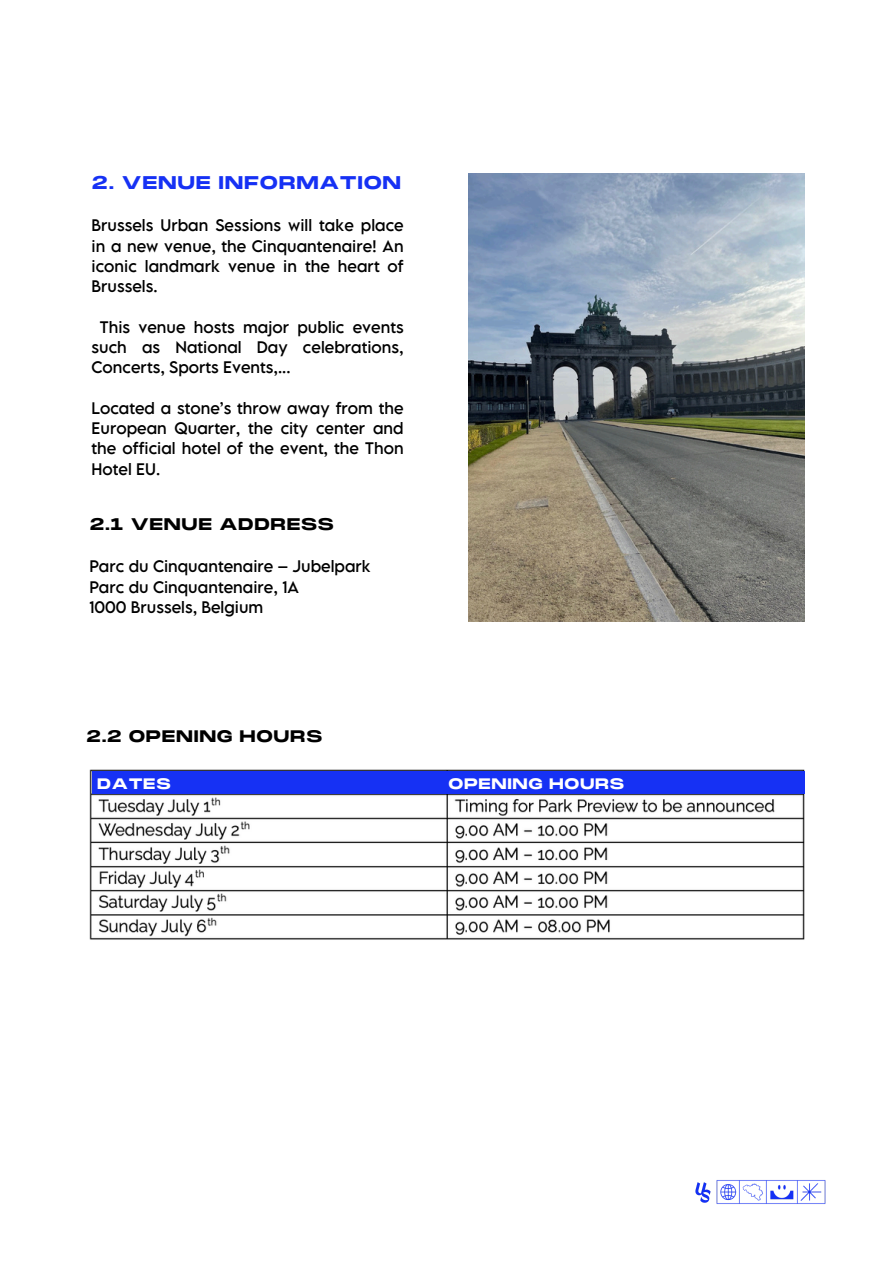
<style>
.page{position:relative;width:894px;height:1264px;background:#fff}
.page>*{position:absolute;margin:0;border:0;box-sizing:border-box;transform-origin:0 0}
.t1{font:700 18px "PP Monument Extended";color:#1631f4}
.t2{font:700 16.5px "PP Monument Extended";color:#000}
.t3{font:700 16.35px "PP Monument Extended";color:#000}
.t4{font:14.85px/20.2px "LEMONMILK Pro FTR";color:#000;text-align:justify}
.t5{font:700 14.85px "PP Monument Extended";color:#fff}
</style>
<div class="page">
<img style="left:89px;top:769px;width:715px;height:171px">
<div style="left:92px;top:771px;width:712px;height:23px;background:#1631f4"></div>
<img style="left:695px;top:1182px;width:15px;height:21px">
<img style="left:710px;top:1180px;width:116px;height:24px">
<img style="left:468px;top:173px;width:336px;height:448px">
<p class="t1" style="left:92px;top:173px;width:311px">2. VENUE INFORMATION</p>
<h1 class="t4" style="left:92px;top:215px;width:313px">Brussels Urban Sessions will take place in a new venue, the Cinquantenaire! An iconic landmark venue in the heart of Brussels.</h1>
<p class="t4" style="left:92px;top:316px;width:313px;text-indent:8px">This venue hosts major public events such as National Day celebrations, Concerts, Sports Events,...</p>
<h2 class="t4" style="left:92px;top:397px;width:313px">Located a stone’s throw away from the European Quarter, the city center and the official hotel of the event, the Thon Hotel EU.</h2>
<h1 class="t2" style="left:89px;top:515px;width:246px">2.1 VENUE ADDRESS</h1>
<p class="t4" style="left:89px;top:556px;width:283px">Parc du Cinquantenaire – Jubelpark</p>
<p class="t4" style="left:89px;top:576px;width:211px">Parc du Cinquantenaire, 1A</p>
<p class="t4" style="left:89px;top:596px;width:175px">1000 Brussels, Belgium</p>
<p class="t3" style="left:86px;top:727px;width:238px">2.2 OPENING HOURS</p>
<h2 class="t5" style="left:97px;top:776px;width:76px">DATES</h2>
<p class="t5" style="left:448px;top:776px;width:178px">OPENING HOURS</p>
</div>
